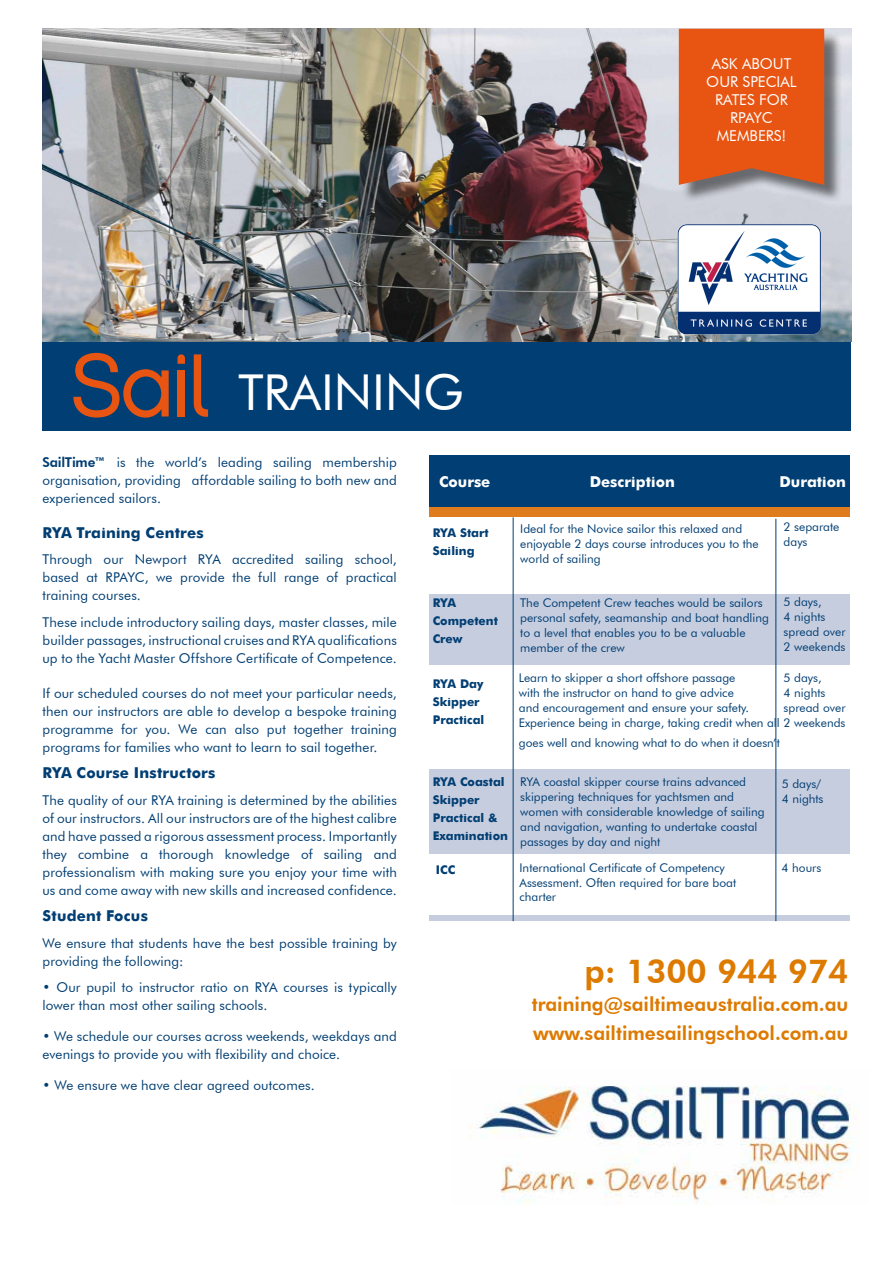
<style>
.page{position:relative;width:893px;height:1263px;background:#fff}
.page>*{position:absolute;margin:0;border:0;box-sizing:border-box;transform-origin:0 0}
.t1{font:49.5px "Futura BT";color:#fff}
.t2{font:800 33px "Futura BT";color:#dd7a00}
.t3{font:800 19.2px/28.5px "Futura BT";color:#dd7a00}
.t4{font:700 15px "Futura";letter-spacing:.01em;color:#013e73}
.t5{font:15px/18px "Futura BT";color:#feffff;text-align:center}
.t6{font:700 15px "Futura";color:#fff}
.t7{font:13.5px/18px "Futura BT";letter-spacing:.01em;color:#013e73;text-align:justify}
.t8{font:12px/15px "Futura BT";color:#013e73}
.t9{font:700 12px/18px "Futura";color:#013e73}
.s1{font-weight:800;color:#003d73}
</style>
<div class="page">
<div style="left:429px;top:466px;width:421px;height:51px;background:#df7c1d"></div>
<div style="left:43px;top:192px;width:808px;height:238px;background:#013e73"></div>
<img style="left:43px;top:29px;width:808px;height:312px">
<div style="left:429px;top:455px;width:421px;height:52px;background:#013e73"></div>
<div style="left:429px;top:517px;width:421px;height:404px;background:#c6cddf"></div>
<div style="left:429px;top:517px;width:421px;height:77px;background:#fff"></div>
<div style="left:429px;top:665px;width:422px;height:103px;background:#fff"></div>
<div style="left:429px;top:854px;width:421px;height:61px;background:#fff"></div>
<hr style="left:513px;top:517px;width:1px;height:404px;background:#013e73">
<hr style="left:776px;top:519px;width:1px;height:402px;background:#013e73">
<img style="left:670px;top:215px;width:160px;height:126px">
<svg style="left:73px;top:353px;width:96px;height:65px"></svg>
<div style="left:178px;top:370px;width:7px;height:46px;background:#e85412"></div>
<svg style="left:178px;top:354px;width:7px;height:10px"></svg>
<svg style="left:194px;top:354px;width:14px;height:63px"></svg>
<div style="left:681px;top:31px;width:162px;height:172px;background:#000;opacity:.52"></div>
<div style="left:679px;top:29px;width:145px;height:156px;background:#e85412"></div>
<img style="left:469px;top:1085px;width:390px;height:119px">
<h1 class="t1" style="left:238px;top:362px;width:227px">TRAINING</h1>
<p class="t5" style="left:706px;top:55px;width:92px">ASK ABOUT<br>OUR SPECIAL<br>RATES FOR<br>RPAYC<br>MEMBERS!</p>
<p class="t7" style="left:43px;top:453px;width:356px"><span class="s1">SailTime™</span> is the world’s leading sailing membership organisation, providing affordable sailing to both new and experienced sailors.</p>
<p class="t4" style="left:43px;top:521px;width:163px">RYA Training Centres</p>
<p class="t7" style="left:43px;top:550px;width:356px">Through our Newport RYA accredited sailing school, based at RPAYC, we provide the full range of practical training courses.</p>
<p class="t7" style="left:43px;top:613px;width:356px">These include introductory sailing days, master classes, mile builder passages, instructional cruises and RYA qualifications up to the Yacht Master Offshore Certificate of Competence.</p>
<p class="t7" style="left:43px;top:684px;width:356px">If our scheduled courses do not meet your particular needs, then our instructors are able to develop a bespoke training programme for you. We can also put together training programs for families who want to learn to sail together.</p>
<p class="t4" style="left:43px;top:762px;width:174px">RYA Course Instructors</p>
<p class="t7" style="left:43px;top:791px;width:356px">The quality of our RYA training is determined by the abilities of our instructors. All our instructors are of the highest calibre and have passed a rigorous assessment process. Importantly they combine a thorough knowledge of sailing and professionalism with making sure you enjoy your time with us and come away with new skills and increased confidence.</p>
<p class="t4" style="left:43px;top:905px;width:107px">Student Focus</p>
<p class="t7" style="left:43px;top:934px;width:356px">We ensure that students have the best possible training by providing the following:</p>
<p class="t7" style="left:43px;top:978px;width:356px">• Our pupil to instructor ratio on RYA courses is typically lower than most other sailing schools.</p>
<p class="t7" style="left:43px;top:1027px;width:356px">• We schedule our courses across weekends, weekdays and evenings to provide you with flexibility and choice.</p>
<p class="t7" style="left:43px;top:1076px;width:274px">• We ensure we have clear agreed outcomes.</p>
<p class="t6" style="left:439px;top:471px;width:53px">Course</p>
<p class="t6" style="left:590px;top:471px;width:87px">Description</p>
<p class="t6" style="left:779px;top:471px;width:68px">Duration</p>
<p class="t9" style="left:433px;top:523px;width:58px">RYA Start<br>Sailing</p>
<p class="t9" style="left:433px;top:593px;width:67px">RYA<br>Competent<br>Crew</p>
<p class="t9" style="left:433px;top:674px;width:53px">RYA Day<br>Skipper<br>Practical</p>
<p class="t9" style="left:433px;top:771px;width:77px">RYA Coastal<br>Skipper<br>Practical &amp;<br>Examination</p>
<p class="t9" style="left:436px;top:860px;width:21px">ICC</p>
<p class="t8" style="left:784px;top:520px;width:57px">2 separate days</p>
<p class="t8" style="left:520px;top:521px;width:240px">Ideal for the Novice sailor this relaxed and enjoyable 2 days course introduces you to the world of sailing</p>
<p class="t8" style="left:520px;top:595px;width:250px">The Competent Crew teaches would be sailors personal safety, seamanship and boat handling to a level that enables you to be a valuable member of the crew</p>
<p class="t8" style="left:519px;top:670px;width:328px">Learn to skipper a short offshore passage<br>with the instructor on hand to give advice<br>and encouragement and ensure your safety.<br>Experience being in charge, taking credit when all 2 weekends</p>
<p class="t8" style="left:519px;top:735px;width:263px">goes well and knowing what to do when it doesn’t</p>
<p class="t8" style="left:520px;top:774px;width:246px">RYA coastal skipper course trains advanced skippering techniques for yachtsmen and women with considerable knowledge of sailing and navigation, wanting to undertake coastal passages by day and night</p>
<p class="t8" style="left:520px;top:860px;width:218px">International Certificate of Competency<br>Assessment. Often required for bare boat charter</p>
<p class="t8" style="left:784px;top:594px;width:63px">5 days,<br>4 nights spread over<br>2 weekends</p>
<p class="t8" style="left:784px;top:670px;width:63px">5 days,<br>4 nights spread over</p>
<p class="t8" style="left:782px;top:776px;width:43px">5 days/<br>4 nights</p>
<p class="t8" style="left:781px;top:860px;width:41px">4 hours</p>
<h2 class="t2" style="left:584px;top:951px;width:266px">p: 1300 944 974</h2>
<h3 class="t3" style="left:532px;top:990px;width:318px">training@sailtimeaustralia.com.au www.sailtimesailingschool.com.au</h3>
</div>
